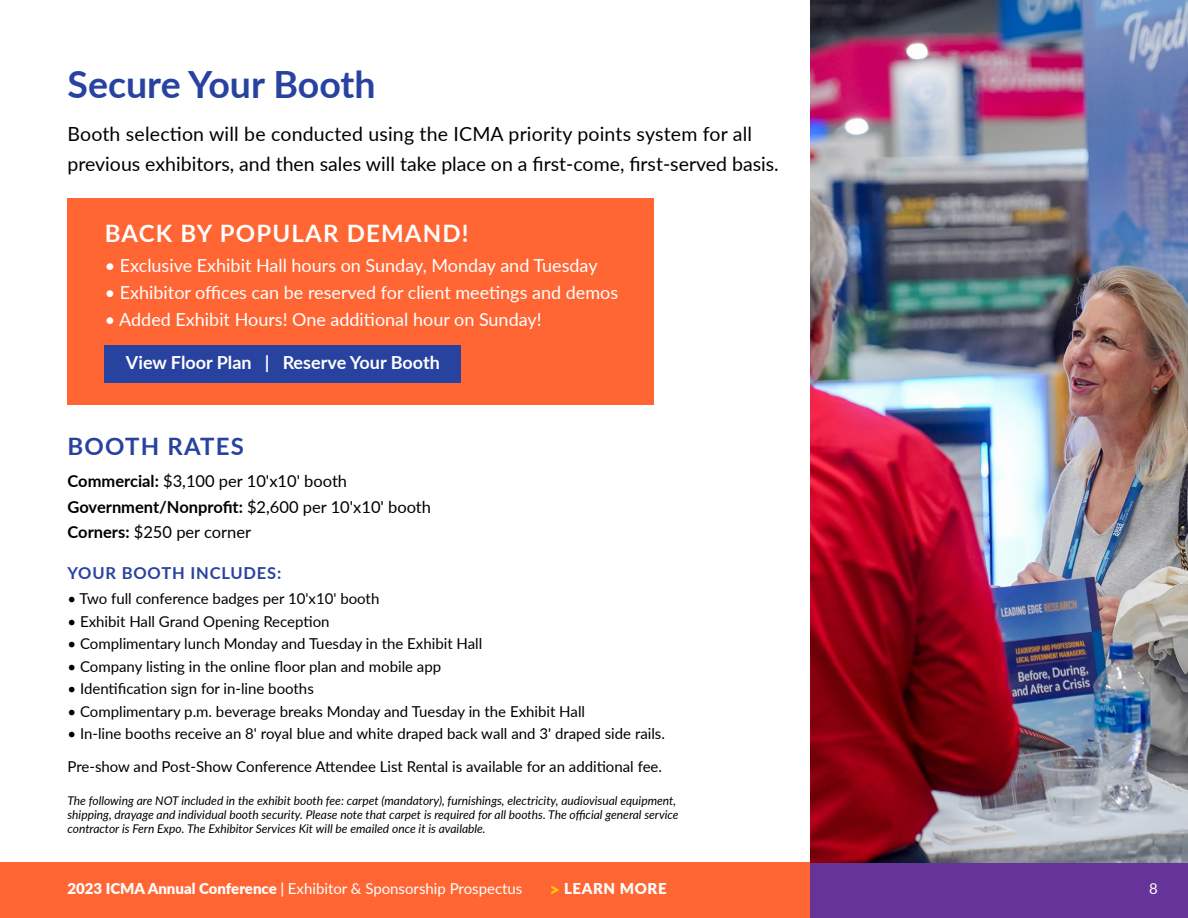
<style>
.page{position:relative;width:1188px;height:918px;background:#fff}
.page>*{position:absolute;margin:0;border:0;box-sizing:border-box;transform-origin:0 0}
.t1{font:700 37.5px "Lato";color:#2842a0}
.t2{font:700 24px "Lato";letter-spacing:.05em;color:#fff}
.t3{font:700 24px "Lato";letter-spacing:.05em;color:#2842a0}
.t4{font:19.5px/30px "Lato";color:#000}
.t5{font:18px "Lato";color:#fff}
.t6{font:700 18px "Lato";color:#fff}
.t7{font:16.5px/25.5px "Lato";color:#000}
.t8{font:700 16.5px "Lato";letter-spacing:.05em;color:#2842a0}
.t9{font:15px "Lato";color:#000}
.t10{font:15px "Lato";color:#fff}
.t11{font:900 15px "Lato";letter-spacing:.04em;color:#fff}
.t12{font:italic 12px/14.4px "Lato";color:#000}
.s1{font-weight:700}
.s2{font-weight:900}
.s3{font-weight:600}
.s4{font-size:18px;color:#fc0}
</style>
<div class="page">
<div style="left:0;top:863px;width:810px;height:55px;background:#f63"></div>
<div style="left:810px;top:863px;width:378px;height:55px;background:#639"></div>
<div style="left:68px;top:199px;width:586px;height:206px;background:#f63"></div>
<div style="left:105px;top:346px;width:356px;height:37px;background:#2842a0"></div>
<img style="left:810px;top:0;width:378px;height:863px">
<h1 class="t1" style="left:68px;top:56px;width:310px">Secure Your Booth</h1>
<h3 class="t4" style="left:68px;top:118px;width:713px">Booth selection will be conducted using the ICMA priority points system for all previous exhibitors, and then sales will take place on a first-come, first-served basis.</h3>
<h2 class="t2" style="left:105px;top:215px;width:365px">BACK BY POPULAR DEMAND!</h2>
<p class="t5" style="left:105px;top:252px;width:494px">• Exclusive Exhibit Hall hours on Sunday, Monday and Tuesday</p>
<p class="t5" style="left:105px;top:279px;width:515px">• Exhibitor offices can be reserved for client meetings and demos</p>
<p class="t5" style="left:105px;top:306px;width:438px">• Added Exhibit Hours! One additional hour on Sunday!</p>
<p class="t6" style="left:126px;top:349px;width:315px">View Floor Plan | Reserve Your Booth</p>
<h2 class="t3" style="left:68px;top:429px;width:178px">BOOTH RATES</h2>
<p class="t7" style="left:68px;top:468px;width:365px"><span class="s1">Commercial:</span> $3,100 per 10'x10' booth<br><span class="s1">Government/Nonprofit:</span> $2,600 per 10'x10' booth<br><span class="s1">Corners:</span> $250 per corner</p>
<p class="t8" style="left:68px;top:561px;width:215px">YOUR BOOTH INCLUDES:</p>
<p class="t9" style="left:68px;top:588px;width:313px">• Two full conference badges per 10'x10' booth</p>
<p class="t9" style="left:68px;top:610px;width:264px">• Exhibit Hall Grand Opening Reception</p>
<p class="t9" style="left:68px;top:633px;width:416px">• Complimentary lunch Monday and Tuesday in the Exhibit Hall</p>
<p class="t9" style="left:68px;top:655px;width:375px">• Company listing in the online floor plan and mobile app</p>
<p class="t9" style="left:68px;top:678px;width:248px">• Identification sign for in-line booths</p>
<p class="t9" style="left:68px;top:700px;width:519px">• Complimentary p.m. beverage breaks Monday and Tuesday in the Exhibit Hall</p>
<p class="t9" style="left:68px;top:723px;width:599px">• In-line booths receive an 8' royal blue and white draped back wall and 3' draped side rails.</p>
<p class="t9" style="left:68px;top:756px;width:596px">Pre-show and Post-Show Conference Attendee List Rental is available for an additional fee.</p>
<p class="t12" style="left:68px;top:792px;width:613px">The following are NOT included in the exhibit booth fee: carpet (mandatory), furnishings, electricity, audiovisual equipment, shipping, drayage and individual booth security. Please note that carpet is required for all booths. The official general service contractor is Fern Expo. The Exhibitor Services Kit will be emailed once it is available.</p>
<p class="t10" style="left:68px;top:878px;width:456px"><span class="s2">2023 ICMA Annual Conference</span> <span class="s3">|</span> Exhibitor &amp; Sponsorship Prospectus</p>
<p class="t11" style="left:549px;top:878px;width:119px"><span class="s4">&gt;</span> LEARN MORE</p>
<p class="t10" style="left:1149px;top:878px;width:10px">8</p>
</div>
